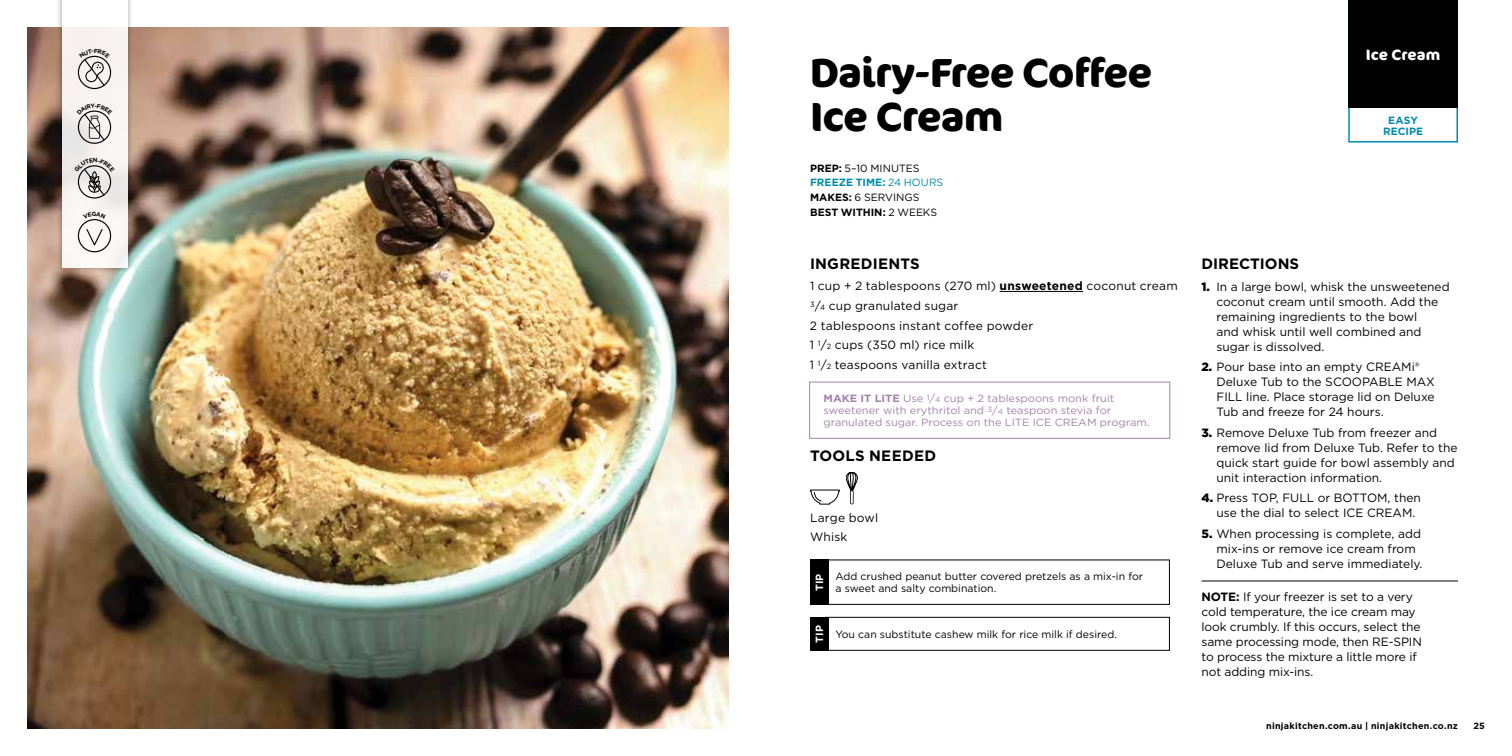
<style>
.page{position:relative;width:1512px;height:756px;background:#fff}
.page>*{position:absolute;margin:0;border:0;box-sizing:border-box;transform-origin:0 0}
.t1{font:700 40.5px/43.5px "Cocon Pro";letter-spacing:-.02em;color:#000}
.t2{font:700 15px "Gotham";letter-spacing:.01em;color:#000}
.t3{font:700 15px "Cocon Pro";letter-spacing:.01em;color:#fff}
.t4{font:12px/15px "Gotham";color:#000}
.t5{font:10.5px/13.8px "Gotham";color:#000}
.t6{font:10.5px/12px "Gotham";color:#a582ac;scale:1.05 1}
.t7{font:700 10.5px/15.3px "Gotham";color:#000}
.t8{font:700 10.5px/10.5px "Gotham";color:#008baf;text-align:center}
.t9{font:700 10.5px "Gotham";color:#fff}
.t10{font:700 9px "Gotham";letter-spacing:.03em;color:#000}
.s1{font-weight:700}
.s2{font-weight:700;color:#008baf}
.s3{color:#008baf}
.s4{font-weight:400}
.s5{font-size:7.5px}
.s6{font-weight:900}
</style>
<div class="page">
<div style="left:1348px;top:102px;width:110px;height:41px;border:2px solid #008baf"></div>
<img style="left:27px;top:27px;width:702px;height:702px">
<hr style="left:1000px;top:291px;width:83px;height:1px;background:#000">
<hr style="left:1202px;top:581px;width:256px;height:1px;background:#000">
<svg style="left:846px;top:472px;width:12px;height:32px"></svg>
<div style="left:1348px;top:0;width:110px;height:108px;background:#000101"></div>
<svg style="left:810px;top:490px;width:30px;height:15px"></svg>
<div style="left:55px;top:0;width:79px;height:274px;background:#000;opacity:.4"></div>
<div style="left:62px;top:0;width:65px;height:268px;background:linear-gradient(to bottom,#f9f7f5,#f0edeb)"></div>
<div style="left:78px;top:56px;width:33px;height:33px;border:1px solid #000;border-radius:50%"></div>
<div style="left:78px;top:111px;width:33px;height:33px;border:1px solid #000;border-radius:50%"></div>
<div style="left:78px;top:165px;width:33px;height:34px;border:1px solid #000;border-radius:50%"></div>
<div style="left:809px;top:382px;width:361px;height:57px;border:1px solid #a582ac"></div>
<div style="left:825px;top:560px;width:345px;height:45px;border:1px solid #000"></div>
<div style="left:810px;top:560px;width:18px;height:45px;background:#000"></div>
<div style="left:825px;top:617px;width:345px;height:34px;border:1px solid #000"></div>
<div style="left:810px;top:617px;width:18px;height:34px;background:#000"></div>
<div style="left:78px;top:219px;width:33px;height:33px;border:1px solid #000;border-radius:50%"></div>
<svg style="left:85px;top:228px;width:19px;height:19px"></svg>
<svg style="left:79px;top:49px;width:31px;height:38px"></svg>
<svg style="left:77px;top:103px;width:35px;height:39px"></svg>
<svg style="left:74px;top:158px;width:41px;height:39px"></svg>
<svg style="left:83px;top:212px;width:23px;height:7px"></svg>
<h1 class="t1" style="left:810px;top:50px;width:344px">Dairy-Free Coffee<br>Ice Cream</h1>
<p class="t5" style="left:810px;top:161px;width:135px"><span class="s1">PREP:</span> 5–10 MINUTES<br><span class="s2">FREEZE TIME:</span> <span class="s3">24 HOURS</span></p>
<p class="t7" style="left:810px;top:190px;width:129px">MAKES: <span class="s4">6 SERVINGS<br></span>BEST WITHIN: <span class="s4">2 WEEKS</span></p>
<p class="t2" style="left:810px;top:254px;width:111px">INGREDIENTS</p>
<p class="t4" style="left:810px;top:276px;width:369px;line-height:19.6px">1 cup + 2 tablespoons (270 ml) <span class="s1">unsweetened</span> coconut cream <sup>3</sup>/<span class="s5">4</span> cup granulated sugar<br>2 tablespoons instant coffee powder<br>1 <sup>1</sup>/<span class="s5">2</span> cups (350 ml) rice milk<br>1 <sup>1</sup>/<span class="s5">2</span> teaspoons vanilla extract</p>
<p class="t6" style="left:823px;top:392px;width:312px"><span class="s1">MAKE IT LITE</span> Use <sup>1</sup>/<span class="s5">4</span> cup + 2 tablespoons monk fruit sweetener with erythritol and <sup>3</sup>/<span class="s5">4</span> teaspoon stevia for granulated sugar. Process on the LITE ICE CREAM program.</p>
<p class="t2" style="left:810px;top:446px;width:128px">TOOLS NEEDED</p>
<p class="t4" style="left:810px;top:507px;width:70px;line-height:19.6px">Large bowl<br>Whisk</p>
<p class="t5" style="left:836px;top:570px;width:309px">Add crushed peanut butter covered pretzels as a mix-in for</p>
<p class="t9" style="left:813px;top:591px;width:19px;rotate:-90deg">TIP</p>
<p class="t5" style="left:836px;top:582px;width:162px">a sweet and salty combination.</p>
<p class="t5" style="left:836px;top:627px;width:283px">You can substitute cashew milk for rice milk if desired.</p>
<p class="t9" style="left:813px;top:643px;width:19px;rotate:-90deg">TIP</p>
<p class="t3" style="left:1366px;top:45px;width:76px">Ice Cream</p>
<p class="t8" style="left:1383px;top:115px;width:41px">EASY<br>RECIPE</p>
<p class="t2" style="left:1202px;top:254px;width:99px">DIRECTIONS</p>
<p class="t4" style="left:1216px;top:279px;width:235px;text-indent:-15px"><span class="s6">1.</span> In a large bowl, whisk the unsweetened coconut cream until smooth. Add the remaining ingredients to the bowl<br>and whisk until well combined and sugar is dissolved.</p>
<p class="t4" style="left:1216px;top:359px;width:220px;text-indent:-15px"><span class="s6">2.</span> Pour base into an empty CREAMi®<br>Deluxe Tub to the SCOOPABLE MAX<br>FILL line. Place storage lid on Deluxe<br>Tub and freeze for 24 hours.</p>
<p class="t4" style="left:1216px;top:425px;width:243px;text-indent:-15px"><span class="s6">3.</span> Remove Deluxe Tub from freezer and remove lid from Deluxe Tub. Refer to the quick start guide for bowl assembly and unit interaction information.</p>
<p class="t4" style="left:1216px;top:490px;width:206px;text-indent:-15px"><span class="s6">4.</span> Press TOP, FULL or BOTTOM, then use the dial to select ICE CREAM.</p>
<p class="t4" style="left:1216px;top:526px;width:208px;text-indent:-15px"><span class="s6">5.</span> When processing is complete, add mix-ins or remove ice cream from<br>Deluxe Tub and serve immediately.</p>
<p class="t4" style="left:1202px;top:589px;width:222px"><span class="s1">NOTE:</span> If your freezer is set to a very cold temperature, the ice cream may look crumbly. If this occurs, select the same processing mode, then RE-SPIN to process the mixture a little more if not adding mix-ins.</p>
<p class="t10" style="left:1266px;top:720px;width:193px">ninjakitchen.com.au | ninjakitchen.co.nz</p>
<p class="t10" style="left:1473px;top:720px;width:13px">25</p>
</div>
